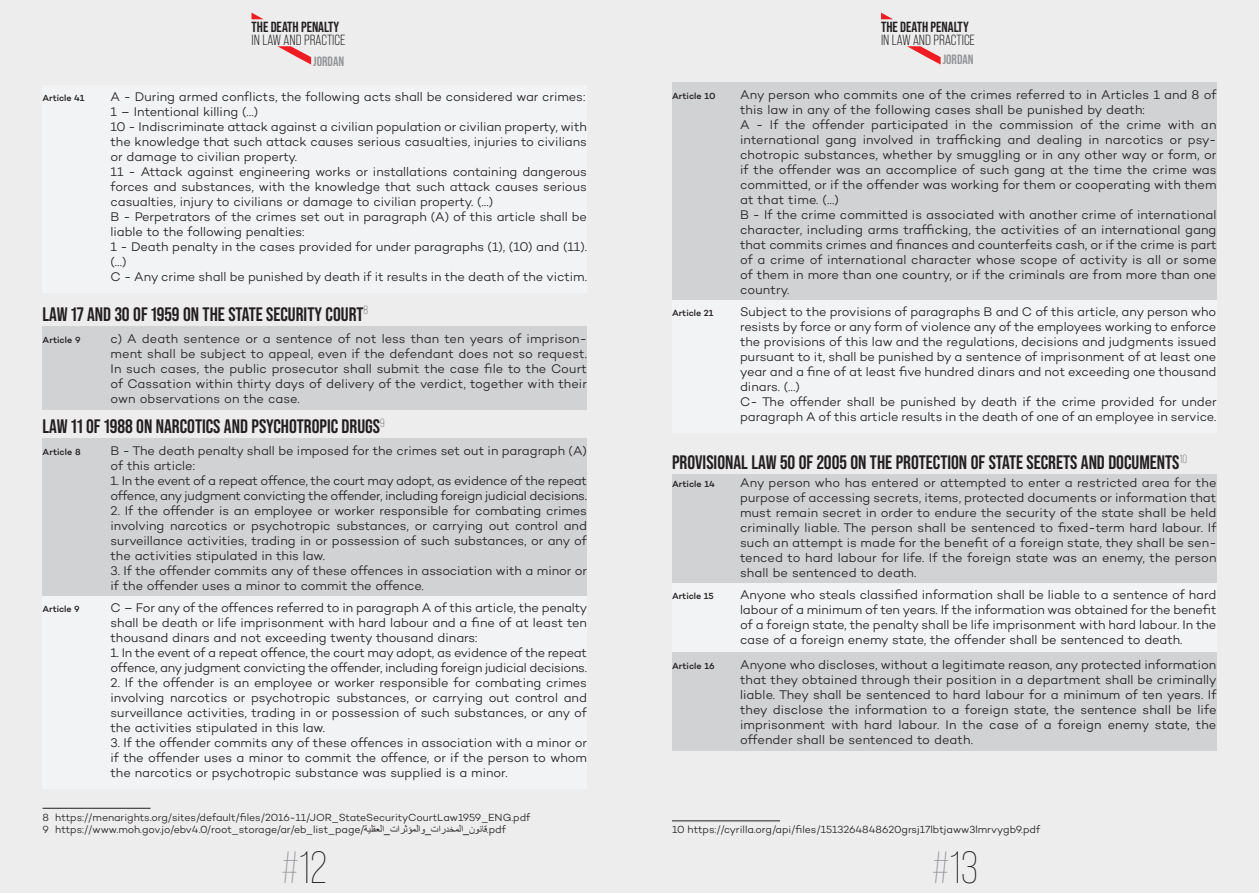
<style>
.page{position:relative;width:1259px;height:893px;background:#ededee}
.page>*{position:absolute;margin:0;border:0;box-sizing:border-box;transform-origin:0 0}
.t1{font:300 45px "Bebas Neue Pro";color:#231f20}
.t2{font:700 19.5px "Bebas Neue Pro";color:#231f20}
.t3{font:14.7px "Bebas Neue Pro";color:#231f20}
.t4{font:700 14.7px "Bebas Neue Pro";color:#231f20}
.t5{font:700 13.5px "Bebas Neue Pro";color:#939598}
.t6{font:300 12.75px/15px "Campton";color:#231f20;text-align:justify}
.t7{font:300 12.75px/15px "Campton";letter-spacing:-.025em;color:#231f20}
.t8{font:300 10.5px/12.6px "Campton";color:#231f20}
.t9{font:500 9px "Campton";letter-spacing:.005em;color:#231f20}
.s1{font-family:"Arial";font-weight:400}
.s2{color:#939598}
</style>
<div class="page">
<svg style="left:251px;top:13px;width:12px;height:6px"></svg>
<svg style="left:277px;top:46px;width:34px;height:19px"></svg>
<svg style="left:881px;top:13px;width:12px;height:6px"></svg>
<svg style="left:907px;top:46px;width:33px;height:19px"></svg>
<div style="left:43px;top:85px;width:544px;height:28px;background:#f2f3f4"></div>
<div style="left:43px;top:100px;width:544px;height:28px;background:#f2f3f4"></div>
<div style="left:43px;top:115px;width:544px;height:58px;background:#f2f3f4"></div>
<div style="left:43px;top:160px;width:544px;height:58px;background:#f2f3f4"></div>
<div style="left:43px;top:205px;width:544px;height:43px;background:#f2f3f4"></div>
<div style="left:43px;top:235px;width:544px;height:28px;background:#f2f3f4"></div>
<div style="left:43px;top:250px;width:544px;height:28px;background:#f2f3f4"></div>
<div style="left:43px;top:265px;width:544px;height:28px;background:#f2f3f4"></div>
<div style="left:43px;top:326px;width:544px;height:83px;background:#d1d2d4"></div>
<div style="left:43px;top:438px;width:544px;height:38px;background:#d1d2d4"></div>
<div style="left:43px;top:468px;width:544px;height:38px;background:#d1d2d4"></div>
<div style="left:43px;top:498px;width:544px;height:68px;background:#d1d2d4"></div>
<div style="left:43px;top:558px;width:544px;height:38px;background:#d1d2d4"></div>
<div style="left:43px;top:597px;width:544px;height:57px;background:#f2f3f4"></div>
<div style="left:43px;top:642px;width:544px;height:42px;background:#f2f3f4"></div>
<div style="left:43px;top:672px;width:544px;height:72px;background:#f2f3f4"></div>
<div style="left:43px;top:732px;width:544px;height:57px;background:#f2f3f4"></div>
<hr style="left:43px;top:808px;width:108px;height:1px;background:#231f20">
<div style="left:672px;top:82px;width:544px;height:38px;background:#d1d2d4"></div>
<div style="left:672px;top:112px;width:544px;height:98px;background:#d1d2d4"></div>
<div style="left:672px;top:202px;width:544px;height:98px;background:#d1d2d4"></div>
<div style="left:672px;top:301px;width:544px;height:102px;background:#f2f3f4"></div>
<div style="left:672px;top:391px;width:544px;height:42px;background:#f2f3f4"></div>
<div style="left:672px;top:474px;width:544px;height:109px;background:#d1d2d4"></div>
<div style="left:672px;top:584px;width:544px;height:72px;background:#f2f3f4"></div>
<div style="left:672px;top:652px;width:544px;height:98px;background:#d1d2d4"></div>
<hr style="left:672px;top:821px;width:108px;height:1px;background:#231f20">
<p class="t4" style="left:251px;top:18px;width:89px">THE DEATH PENALTY</p>
<p class="t3" style="left:251px;top:31px;width:95px">IN LAW AND PRACTICE</p>
<p class="t4" style="left:881px;top:18px;width:89px">THE DEATH PENALTY</p>
<p class="t3" style="left:881px;top:31px;width:95px">IN LAW AND PRACTICE</p>
<p class="t5" style="left:313px;top:53px;width:32px">JORDAN</p>
<p class="t5" style="left:942px;top:52px;width:32px">JORDAN</p>
<p class="t9" style="left:43px;top:92px;width:44px">Article 41</p>
<p class="t6" style="left:111px;top:89px;width:478px;text-align:left">A - During armed conflicts, the following acts shall be considered war crimes:<br>1 – Intentional killing (…)<br>10 - Indiscriminate attack against a civilian population or civilian property, with the knowledge that such attack causes serious casualties, injuries to civilians or damage to civilian property.<br>11 - Attack against engineering works or installations containing dangerous forces and substances, with the knowledge that such attack causes serious casualties, injury to civilians or damage to civilian property. (…)<br>B - Perpetrators of the crimes set out in paragraph (A) of this article shall be liable to the following penalties:<br>1 - Death penalty in the cases provided for under paragraphs (1), (10) and (11). (…)<br>C - Any crime shall be punished by death if it results in the death of the victim.</p>
<h2 class="t2" style="left:43px;top:303px;width:327px">LAW 17 AND 30 OF 1959 ON THE STATE SECURITY COURT<sup>8</sup></h2>
<p class="t9" style="left:43px;top:334px;width:40px">Article 9</p>
<p class="t6" style="left:111px;top:331px;width:478px">c) A death sentence or a sentence of not less than ten years of imprison&shy;ment shall be subject to appeal, even if the defendant does not so request.<br>In such cases, the public prosecutor shall submit the case file to the Court of Cassation within thirty days of delivery of the verdict, together with their own observations on the case.</p>
<h2 class="t2" style="left:43px;top:415px;width:344px">LAW 11 OF 1988 ON NARCOTICS AND PSYCHOTROPIC DRUGS<sup>9</sup></h2>
<p class="t9" style="left:43px;top:446px;width:40px">Article 8</p>
<p class="t6" style="left:111px;top:443px;width:478px">B - The death penalty shall be imposed for the crimes set out in paragraph (A) of this article:</p>
<p class="t7" style="left:111px;top:473px;width:478px">1. In the event of a repeat offence, the court may adopt, as evidence of the repeat offence, any judgment convicting the offender, including foreign judicial decisions.</p>
<p class="t6" style="left:111px;top:503px;width:478px">2. If the offender is an employee or worker responsible for combating crimes involving narcotics or psychotropic substances, or carrying out control and surveillance activities, trading in or possession of such substances, or any of the activities stipulated in this law.</p>
<p class="t6" style="left:111px;top:563px;width:478px">3. If the offender commits any of these offences in association with a minor or if the offender uses a minor to commit the offence.</p>
<p class="t9" style="left:43px;top:603px;width:39px">Article 9</p>
<p class="t6" style="left:111px;top:600px;width:478px">C – For any of the offences referred to in paragraph A of this article, the penalty shall be death or life imprisonment with hard labour and a fine of at least ten thousand dinars and not exceeding twenty thousand dinars:</p>
<p class="t7" style="left:111px;top:645px;width:478px">1. In the event of a repeat offence, the court may adopt, as evidence of the repeat offence, any judgment convicting the offender, including foreign judicial decisions.</p>
<p class="t6" style="left:111px;top:675px;width:478px">2. If the offender is an employee or worker responsible for combating crimes involving narcotics or psychotropic substances, or carrying out control and surveillance activities, trading in or possession of such substances, or any of the activities stipulated in this law.</p>
<p class="t6" style="left:111px;top:735px;width:478px">3. If the offender commits any of these offences in association with a minor or if the offender uses a minor to commit the offence, or if the person to whom the narcotics or psychotropic substance was supplied is a minor.</p>
<p class="t8" style="left:43px;top:811px;width:489px">8 https://menarights.org/sites/default/files/2016-11/JOR_StateSecurityCourtLaw1959_ENG.pdf<br>9 https://www.moh.gov.jo/ebv4.0/root_storage/ar/eb_list_page/ <span class="s1">العقلية _ت وا لمؤثرا _ت ا ل مخدرا _ قانون</span> . p d f</p>
<p class="t9" style="left:672px;top:90px;width:45px">Article 10</p>
<p class="t6" style="left:740px;top:87px;width:478px;text-align:left">Any person who commits one of the crimes referred to in Articles 1 and 8 of this law in any of the following cases shall be punished by death:<br>A - If the offender participated in the commission of the crime with an international gang involved in trafficking and dealing in narcotics or psy&shy;chotropic substances, whether by smuggling or in any other way or form, or if the offender was an accomplice of such gang at the time the crime was committed, or if the offender was working for them or cooperating with them at that time. (…)<br>B - If the crime committed is associated with another crime of international character, including arms trafficking, the activities of an international gang that commits crimes and finances and counterfeits cash, or if the crime is part of a crime of international character whose scope of activity is all or some of them in more than one country, or if the criminals are from more than one country.</p>
<p class="t9" style="left:672px;top:307px;width:43px">Article 21</p>
<p class="t6" style="left:740px;top:304px;width:478px;text-align:left">Subject to the provisions of paragraphs B and C of this article, any person who resists by force or any form of violence any of the employees working to enforce the provisions of this law and the regulations, decisions and judgments issued pursuant to it, shall be punished by a sentence of imprisonment of at least one year and a fine of at least five hundred dinars and not exceeding one thousand dinars. (…)<br>C- The offender shall be punished by death if the crime provided for under paragraph A of this article results in the death of one of an employee in service.</p>
<h2 class="t2" style="left:672px;top:451px;width:516px">PROVISIONAL LAW 50 OF 2005 ON THE PROTECTION OF STATE SECRETS AND DOCUMENTS<sup>10</sup></h2>
<p class="t9" style="left:672px;top:478px;width:44px">Article 14</p>
<p class="t6" style="left:740px;top:475px;width:478px">Any person who has entered or attempted to enter a restricted area for the purpose of accessing secrets, items, protected documents or information that must remain secret in order to endure the security of the state shall be held criminally liable. The person shall be sentenced to fixed-term hard labour. If such an attempt is made for the benefit of a foreign state, they shall be sen&shy;tenced to hard labour for life. If the foreign state was an enemy, the person shall be sentenced to death.</p>
<p class="t9" style="left:672px;top:590px;width:43px">Article 15</p>
<p class="t6" style="left:740px;top:587px;width:478px">Anyone who steals classified information shall be liable to a sentence of hard labour of a minimum of ten years. If the information was obtained for the benefit of a foreign state, the penalty shall be life imprisonment with hard labour. In the case of a foreign enemy state, the offender shall be sentenced to death.</p>
<p class="t9" style="left:672px;top:660px;width:44px">Article 16</p>
<p class="t6" style="left:740px;top:657px;width:478px">Anyone who discloses, without a legitimate reason, any protected information that they obtained through their position in a department shall be criminally liable. They shall be sentenced to hard labour for a minimum of ten years. If they disclose the information to a foreign state, the sentence shall be life imprisonment with hard labour. In the case of a foreign enemy state, the offender shall be sentenced to death.</p>
<p class="t8" style="left:672px;top:823px;width:370px">10 https://cyrilla.org/api/files/1513264848620grsj17lbtjaww3lmrvygb9.pdf</p>
<h1 class="t1" style="left:281px;top:842px;width:47px"><span class="s2">#</span>12</h1>
<h1 class="t1" style="left:931px;top:842px;width:48px"><span class="s2">#</span>13</h1>
</div>
